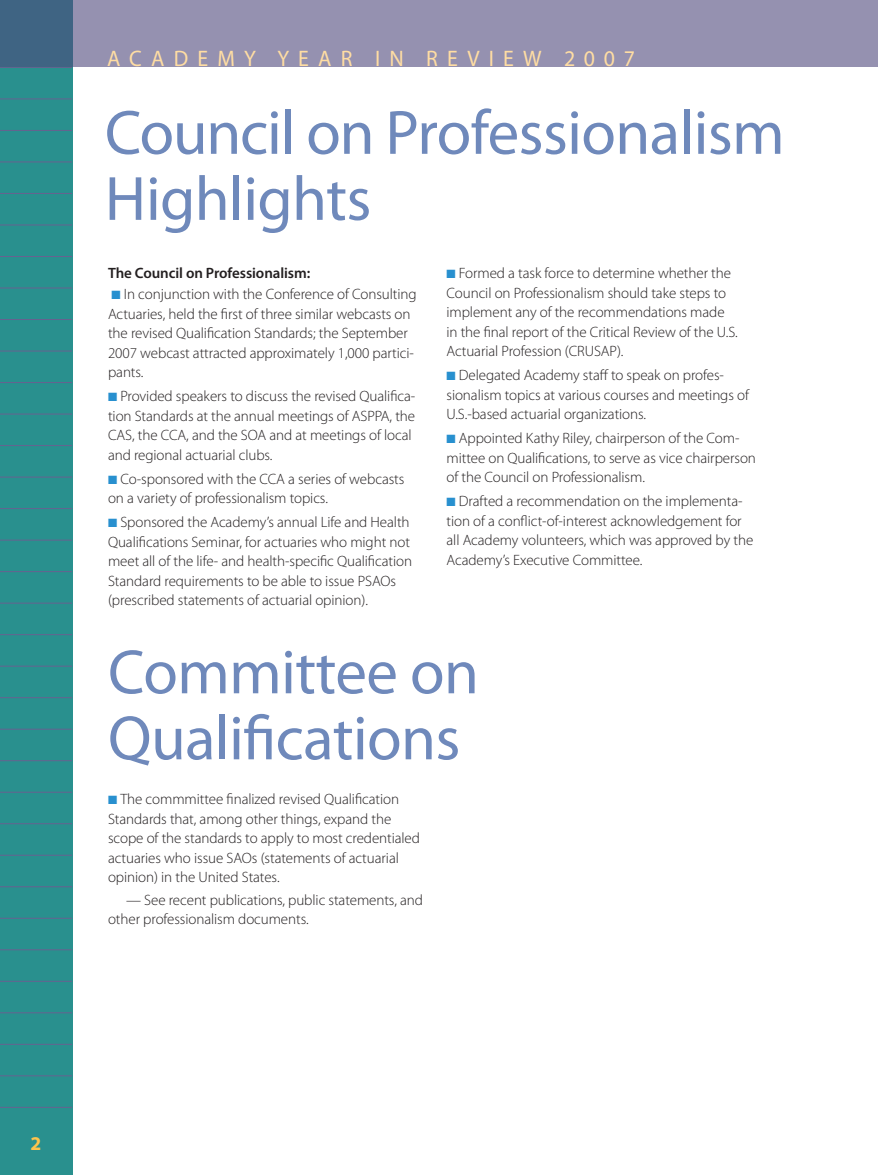
<style>
.page{position:relative;width:878px;height:1175px;background:#fff}
.page>*{position:absolute;margin:0;border:0;box-sizing:border-box;transform-origin:0 0}
.Section_Head{font:63px/66px "Myriad Pro";letter-spacing:-.01em;color:#6f89bb}
.t1{font:22.5px "Myriad Pro";letter-spacing:.42em;color:#ffdda3}
.t2{font:700 19.5px "Myriad Pro";color:#fec44d}
.bullets{font:300 15px/19.5px "Myriad Pro";letter-spacing:-.005em;color:#231f20}
.text{font:300 15px/19.5px "Myriad Pro";letter-spacing:-.005em;color:#231f20}
.text_NI{font:600 15px "Myriad Pro";letter-spacing:-.005em;color:#231f20}
.s1{color:#2890cf}
</style>
<div class="page">
<div style="left:0;top:0;width:72px;height:1174px;background:#29908e"></div>
<hr style="left:0;top:67px;width:72px;height:1px;background:#676290">
<hr style="left:0;top:99px;width:72px;height:1px;background:#676290">
<hr style="left:0;top:130px;width:72px;height:1px;background:#676290">
<hr style="left:0;top:162px;width:72px;height:1px;background:#676290">
<hr style="left:0;top:193px;width:72px;height:1px;background:#676290">
<hr style="left:0;top:225px;width:72px;height:1px;background:#676290">
<hr style="left:0;top:256px;width:72px;height:1px;background:#676290">
<hr style="left:0;top:288px;width:72px;height:1px;background:#676290">
<hr style="left:0;top:319px;width:72px;height:1px;background:#676290">
<hr style="left:0;top:351px;width:72px;height:1px;background:#676290">
<hr style="left:0;top:382px;width:72px;height:1px;background:#676290">
<hr style="left:0;top:414px;width:72px;height:1px;background:#676290">
<hr style="left:0;top:445px;width:72px;height:1px;background:#676290">
<hr style="left:0;top:477px;width:72px;height:1px;background:#676290">
<hr style="left:0;top:508px;width:72px;height:1px;background:#676290">
<hr style="left:0;top:540px;width:72px;height:1px;background:#676290">
<hr style="left:0;top:571px;width:72px;height:1px;background:#676290">
<hr style="left:0;top:603px;width:72px;height:1px;background:#676290">
<hr style="left:0;top:634px;width:72px;height:1px;background:#676290">
<hr style="left:0;top:666px;width:72px;height:1px;background:#676290">
<hr style="left:0;top:697px;width:72px;height:1px;background:#676290">
<hr style="left:0;top:729px;width:72px;height:1px;background:#676290">
<hr style="left:0;top:760px;width:72px;height:1px;background:#676290">
<hr style="left:0;top:792px;width:72px;height:1px;background:#676290">
<hr style="left:0;top:823px;width:72px;height:1px;background:#676290">
<hr style="left:0;top:855px;width:72px;height:1px;background:#676290">
<hr style="left:0;top:886px;width:72px;height:1px;background:#676290">
<hr style="left:0;top:918px;width:72px;height:1px;background:#676290">
<hr style="left:0;top:949px;width:72px;height:1px;background:#676290">
<hr style="left:0;top:981px;width:72px;height:1px;background:#676290">
<hr style="left:0;top:1012px;width:72px;height:1px;background:#676290">
<hr style="left:0;top:1044px;width:72px;height:1px;background:#676290">
<hr style="left:0;top:1075px;width:72px;height:1px;background:#676290">
<hr style="left:0;top:1107px;width:72px;height:1px;background:#676290">
<svg style="left:0;top:0;width:878px;height:67px;background:#8d8dac"></svg>
<h2 class="t1" style="left:107px;top:45px;width:529px">ACADEMY YEAR IN REVIEW 2007</h2>
<p class="Section_Head" style="left:105px;top:99px;width:681px">Council on Professionalism</p>
<p class="Section_Head" style="left:105px;top:165px;width:268px">Highlights</p>
<p class="text_NI" style="left:108px;top:264px;width:204px">The Council on Professionalism:</p>
<p class="bullets" style="left:108px;top:285px;width:310px"><span class="s1">■</span> In conjunction with the Conference of Consulting Actuaries, held the first of three similar webcasts on the revised Qualification Standards; the September 2007 webcast attracted approximately 1,000 partici&shy;pants.</p>
<p class="bullets" style="left:108px;top:387px;width:309px"><span class="s1">■</span> Provided speakers to discuss the revised Qualifica&shy;tion Standards at the annual meetings of ASPPA, the CAS, the CCA, and the SOA and at meetings of local and regional actuarial clubs.</p>
<p class="bullets" style="left:108px;top:469px;width:298px"><span class="s1">■</span> Co-sponsored with the CCA a series of webcasts on a variety of professionalism topics.</p>
<p class="bullets" style="left:108px;top:513px;width:305px"><span class="s1">■</span> Sponsored the Academy’s annual Life and Health Qualifications Seminar, for actuaries who might not meet all of the life- and health-specific Qualification Standard requirements to be able to issue PSAOs (prescribed statements of actuarial opinion).</p>
<p class="bullets" style="left:446px;top:264px;width:293px"><span class="s1">■</span> Formed a task force to determine whether the Council on Professionalism should take steps to implement any of the recommendations made in the final report of the Critical Review of the U.S.<br>Actuarial Profession (CRUSAP).</p>
<p class="bullets" style="left:446px;top:366px;width:304px"><span class="s1">■</span> Delegated Academy staff to speak on profes&shy;sionalism topics at various courses and meetings of<br>U.S.-based actuarial organizations.</p>
<p class="bullets" style="left:446px;top:429px;width:311px"><span class="s1">■</span> Appointed Kathy Riley, chairperson of the Com&shy;mittee on Qualifications, to serve as vice chairperson of the Council on Professionalism.</p>
<p class="bullets" style="left:446px;top:492px;width:308px"><span class="s1">■</span> Drafted a recommendation on the implementa&shy;tion of a conflict-of-interest acknowledgement for all Academy volunteers, which was approved by the Academy’s Executive Committee.</p>
<p class="Section_Head" style="left:108px;top:638px;width:372px">Committee on<br>Qualifications</p>
<p class="bullets" style="left:108px;top:790px;width:313px"><span class="s1">■</span> The commmittee finalized revised Qualification Standards that, among other things, expand the scope of the standards to apply to most credentialed actuaries who issue SAOs (statements of actuarial opinion) in the United States.</p>
<p class="text" style="left:108px;top:890px;width:316px;text-indent:18px">— See recent publications, public statements, and other professionalism documents.</p>
<h3 class="t2" style="left:31px;top:1130px;width:12px">2</h3>
</div>
